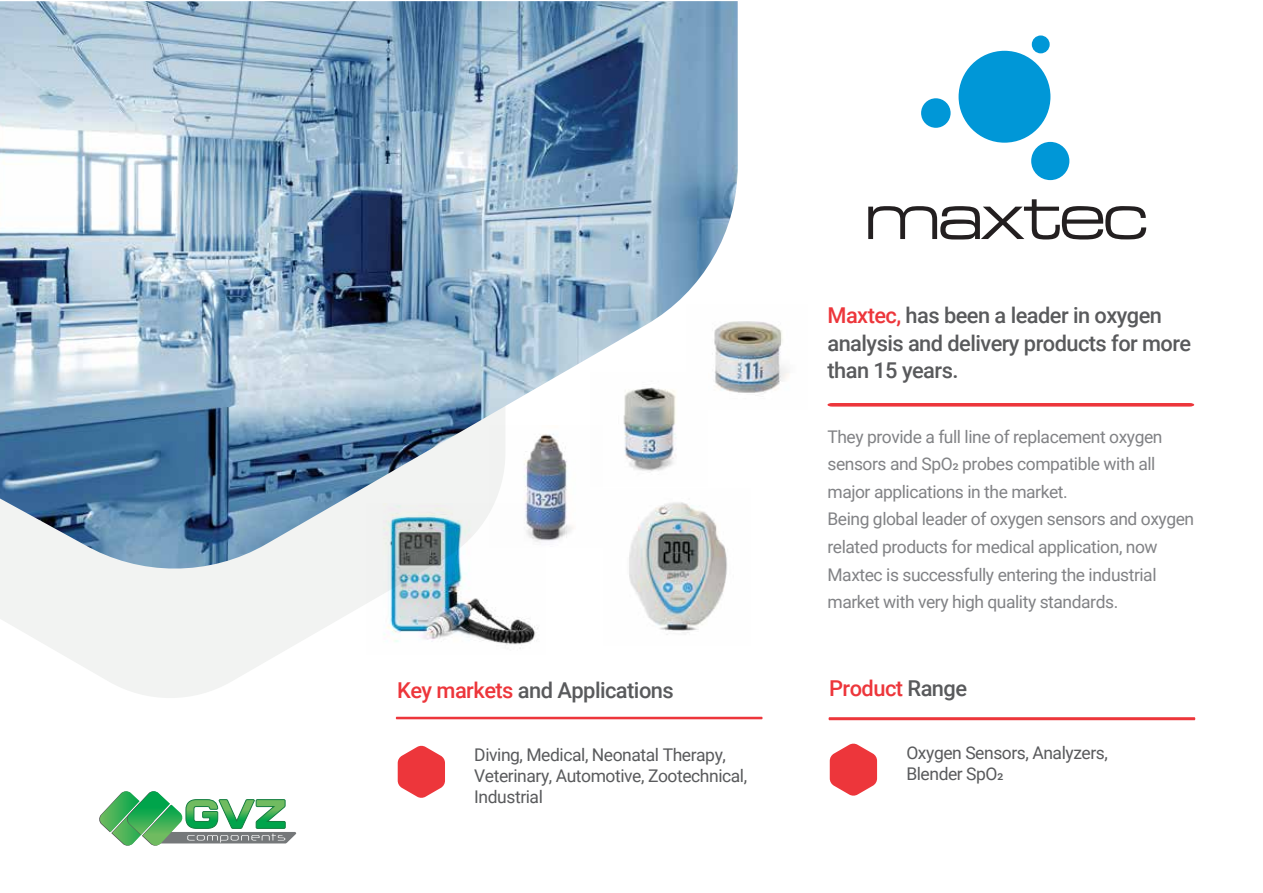
<style>
.page{position:relative;width:1263px;height:893px;background:#fff}
.page>*{position:absolute;margin:0;border:0;box-sizing:border-box;transform-origin:0 0}
.t1{font:500 21.9px "Roboto";letter-spacing:-.025em;color:#595a5c}
.t2{font:500 21.9px "Roboto";letter-spacing:-.025em;color:#ed363b}
.t3{font:500 21.75px/27.6px "Roboto";letter-spacing:-.025em;color:#595a5c}
.t4{font:17.55px/21px "Roboto";letter-spacing:-.025em;color:#595a5c}
.t5{font:17.4px/27.6px "Roboto";letter-spacing:-.025em;color:#818285}
.s1{color:#ed363b}
.s2{color:#595a5c}
</style>
<div class="page">
<svg style="left:0;top:577px;width:367px;height:121px;fill:#f2f3f2"></svg>
<img style="left:0;top:1px;width:738px;height:576px">
<svg style="left:827px;top:403px;width:367px;height:4px"></svg>
<svg style="left:398px;top:745px;width:47px;height:53px"></svg>
<svg style="left:830px;top:743px;width:47px;height:53px"></svg>
<hr style="left:396px;top:717px;width:366px;height:2px;background:#ed363b">
<svg style="left:828px;top:717px;width:367px;height:3px"></svg>
<svg style="left:868px;top:199px;width:278px;height:40px"></svg>
<div style="left:921px;top:98px;width:29px;height:30px;background:#0097d7;border-radius:50%"></div>
<div style="left:1032px;top:35px;width:18px;height:18px;background:#0097d7;border-radius:50%"></div>
<div style="left:1031px;top:142px;width:38px;height:38px;background:#0097d7;border-radius:50%"></div>
<div style="left:958px;top:51px;width:92px;height:92px;background:#0097d7;border-radius:50%"></div>
<img style="left:687px;top:304px;width:102px;height:105px">
<img style="left:591px;top:372px;width:117px;height:115px">
<img style="left:490px;top:425px;width:113px;height:122px">
<img style="left:367px;top:503px;width:178px;height:146px">
<img style="left:604px;top:488px;width:134px;height:147px">
<svg style="left:99px;top:791px;width:197px;height:55px"></svg>
<p class="t1" style="left:397px;top:675px;width:278px"><span class="s1">Key markets</span> and Applications</p>
<p class="t4" style="left:474px;top:744px;width:274px">Diving, Medical, Neonatal Therapy,<br>Veterinary, Automotive, Zootechnical,<br>Industrial</p>
<p class="t3" style="left:827px;top:301px;width:365px"><span class="s1">Maxtec,</span> has been a leader in oxygen analysis and delivery products for more than 15 years.</p>
<p class="t5" style="left:827px;top:422px;width:368px">They provide a full line of replacement oxygen sensors and SpO2 probes compatible with all major applications in the market.<br>Being global leader of oxygen sensors and oxygen related products for medical application, now Maxtec is successfully entering the industrial market with very high quality standards.</p>
<p class="t2" style="left:829px;top:673px;width:139px">Product <span class="s2">Range</span></p>
<p class="t4" style="left:906px;top:742px;width:203px">Oxygen Sensors, Analyzers,<br>Blender SpO2</p>
</div>
